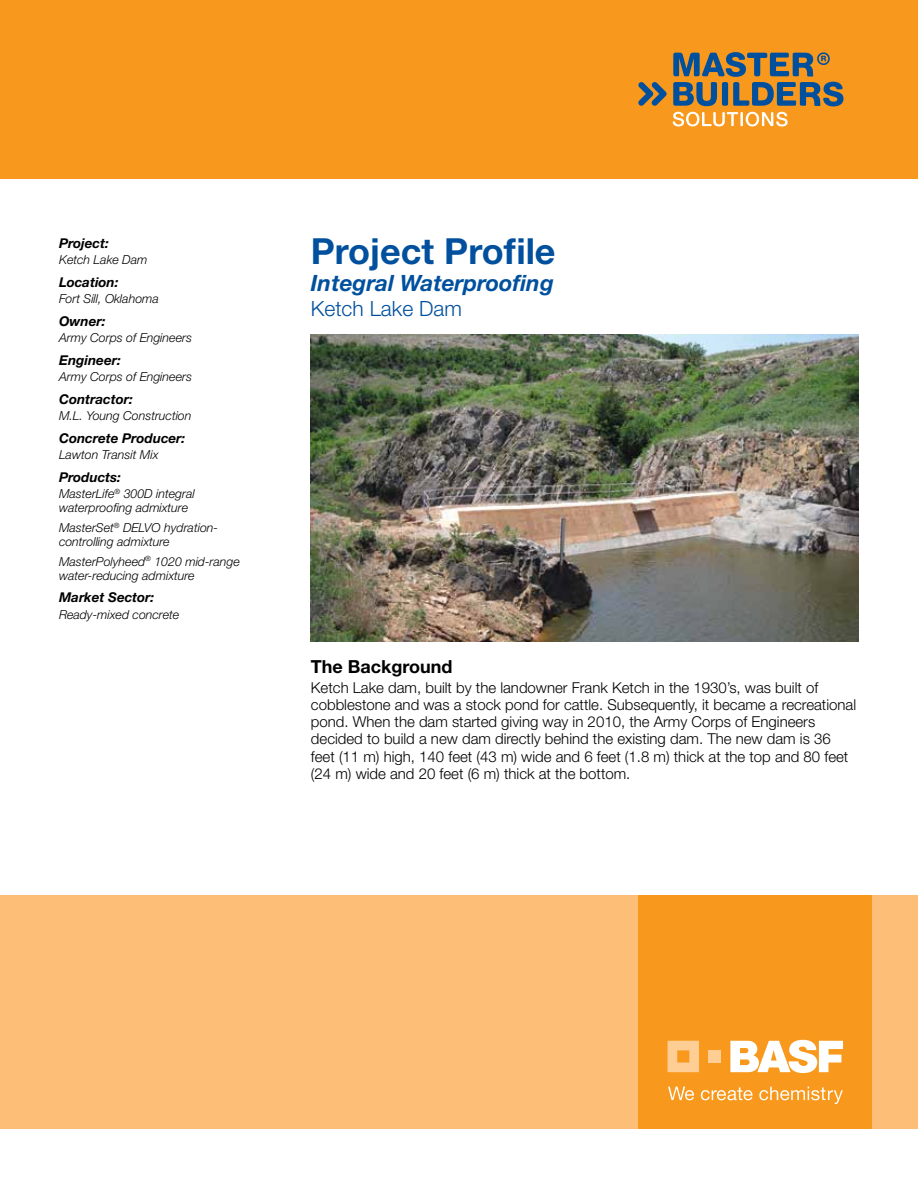
<style>
.page{position:relative;width:918px;height:1188px;background:#fff}
.page>*{position:absolute;margin:0;border:0;box-sizing:border-box;transform-origin:0 0}
.Main_Title{font:700 36px "Helvetica Neue LT Std";color:#00509e}
.t1{font:italic 700 22.5px "Helvetica Neue LT Std";color:#00509e}
.Subtitle{font:300 21px "Helvetica Neue LT Std";color:#00509e}
.Section_Header{font:700 18px "Helvetica Neue LT Std";color:#000}
.Text{font:300 15px/17.2px "Helvetica Neue LT Std";color:#000}
.Left_Column_Subhead{font:italic 700 13.5px "Helvetica Neue LT Std";color:#000}
.Left_Column_Body_Ita{font:italic 300 12.3px/14.2px "Helvetica Neue LT Std";color:#000}
</style>
<div class="page">
<div style="left:0;top:895px;width:918px;height:233px;background:#fdbf77"></div>
<div style="left:638px;top:895px;width:234px;height:233px;background:#f8991d"></div>
<svg style="left:730px;top:1040px;width:113px;height:33px"></svg>
<svg style="left:668px;top:1041px;width:31px;height:31px"></svg>
<div style="left:709px;top:1050px;width:12px;height:13px;background:#fece95"></div>
<svg style="left:668px;top:1087px;width:26px;height:13px"></svg>
<svg style="left:701px;top:1087px;width:52px;height:13px"></svg>
<svg style="left:759px;top:1087px;width:84px;height:17px"></svg>
<div style="left:0;top:0;width:918px;height:179px;background:#f8991d"></div>
<svg style="left:638px;top:82px;width:29px;height:24px"></svg>
<svg style="left:673px;top:52px;width:171px;height:74px"></svg>
<img style="left:311px;top:335px;width:547px;height:307px">
<p class="Left_Column_Subhead" style="left:59px;top:235px;width:51px">Project:</p>
<p class="Left_Column_Body_Ita" style="left:59px;top:253px;width:90px">Ketch Lake Dam</p>
<p class="Left_Column_Subhead" style="left:59px;top:274px;width:61px">Location:</p>
<p class="Left_Column_Body_Ita" style="left:59px;top:292px;width:101px">Fort Sill, Oklahoma</p>
<p class="Left_Column_Subhead" style="left:59px;top:313px;width:48px">Owner:</p>
<p class="Left_Column_Body_Ita" style="left:59px;top:331px;width:134px">Army Corps of Engineers</p>
<p class="Left_Column_Subhead" style="left:59px;top:352px;width:63px">Engineer:</p>
<p class="Left_Column_Body_Ita" style="left:59px;top:369px;width:134px">Army Corps of Engineers</p>
<p class="Left_Column_Subhead" style="left:59px;top:391px;width:75px">Contractor:</p>
<p class="Left_Column_Body_Ita" style="left:59px;top:408px;width:134px">M.L. Young Construction</p>
<p class="Left_Column_Subhead" style="left:59px;top:429px;width:128px">Concrete Producer:</p>
<p class="Left_Column_Body_Ita" style="left:59px;top:447px;width:101px">Lawton Transit Mix</p>
<p class="Left_Column_Subhead" style="left:59px;top:468px;width:64px">Products:</p>
<p class="Left_Column_Body_Ita" style="left:59px;top:486px;width:137px">MasterLife<sup>®</sup> 300D integral waterproofing admixture</p>
<p class="Left_Column_Body_Ita" style="left:59px;top:520px;width:161px">MasterSet<sup>®</sup> DELVO hydration&shy;controlling admixture</p>
<p class="Left_Column_Body_Ita" style="left:59px;top:554px;width:182px">MasterPolyheed<sup>®</sup> 1020 mid-range water-reducing admixture</p>
<p class="Left_Column_Subhead" style="left:59px;top:589px;width:97px">Market Sector:</p>
<p class="Left_Column_Body_Ita" style="left:59px;top:607px;width:122px">Ready-mixed concrete</p>
<p class="Main_Title" style="left:311px;top:229px;width:246px">Project Profile</p>
<p class="t1" style="left:311px;top:269px;width:244px">Integral Waterproofing</p>
<p class="Subtitle" style="left:311px;top:295px;width:152px">Ketch Lake Dam</p>
<p class="Section_Header" style="left:311px;top:656px;width:143px">The Background</p>
<p class="Text" style="left:311px;top:678px;width:547px">Ketch Lake dam, built by the landowner Frank Ketch in the 1930’s, was built of cobblestone and was a stock pond for cattle. Subsequently, it became a recreational pond. When the dam started giving way in 2010, the Army Corps of Engineers decided to build a new dam directly behind the existing dam. The new dam is 36 feet (11 m) high, 140 feet (43 m) wide and 6 feet (1.8 m) thick at the top and 80 feet (24 m) wide and 20 feet (6 m) thick at the bottom.</p>
</div>
